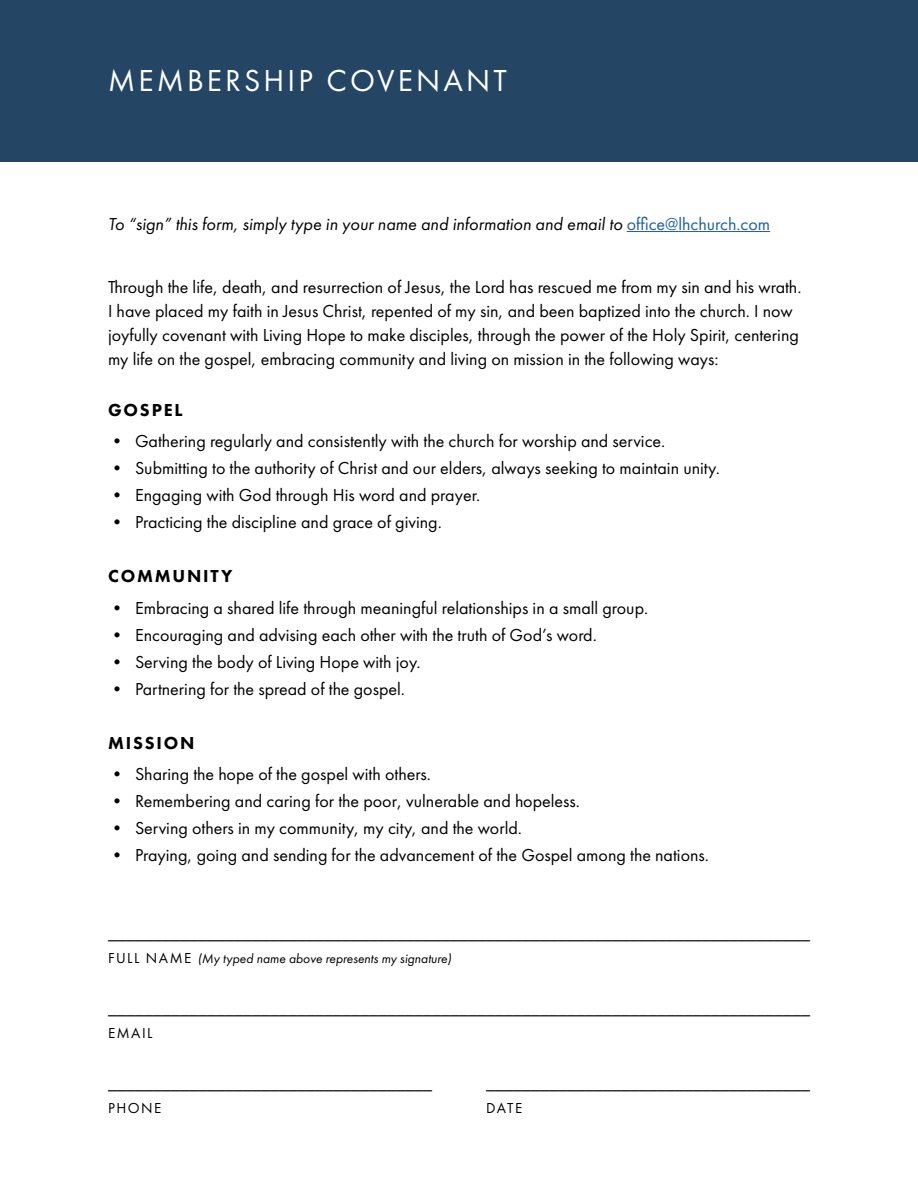
<style>
.page{position:relative;width:918px;height:1188px;background:#fff}
.page>*{position:absolute;margin:0;border:0;box-sizing:border-box;transform-origin:0 0}
.t1{font:31.5px "Futura PT";letter-spacing:.1em;color:#fff}
.t2{font:18px/24px "Futura PT";color:#000}
.t3{font:italic 18px "Futura PT";color:#000}
.t4{font:800 18px "Futura PT";letter-spacing:.1em;color:#000}
.t5{font:15px "Futura PT";letter-spacing:.1em;color:#000}
.t6{font:italic 13.5px "Futura PT";color:#000}
.s1{font-style:normal;color:#215e9e}
.s2{font-style:normal;font-size:15px}
</style>
<div class="page">
<div style="left:0;top:0;width:918px;height:162px;background:#244664"></div>
<hr style="left:627px;top:231px;width:143px;height:1px;background:#215e9e">
<p class="t1" style="left:108px;top:61px;width:400px">MEMBERSHIP COVENANT</p>
<p class="t3" style="left:108px;top:213px;width:664px">To “sign” this form, simply type in your name and information and email to <span class="s1">office@lhchurch.com</span></p>
<p class="t2" style="left:108px;top:275px;width:695px">Through the life, death, and resurrection of Jesus, the Lord has rescued me from my sin and his wrath.<br>I have placed my faith in Jesus Christ, repented of my sin, and been baptized into the church. I now joyfully covenant with Living Hope to make disciples, through the power of the Holy Spirit, centering my life on the gospel, embracing community and living on mission in the following ways:</p>
<p class="t4" style="left:108px;top:398px;width:76px">GOSPEL</p>
<p class="t2" style="left:108px;top:429px;width:559px">• Gathering regularly and consistently with the church for worship and service.</p>
<p class="t2" style="left:108px;top:456px;width:613px">• Submitting to the authority of Christ and our elders, always seeking to maintain unity.</p>
<p class="t2" style="left:108px;top:483px;width:374px">• Engaging with God through His word and prayer.</p>
<p class="t2" style="left:108px;top:510px;width:335px">• Practicing the discipline and grace of giving.</p>
<p class="t4" style="left:108px;top:565px;width:126px">COMMUNITY</p>
<p class="t2" style="left:108px;top:596px;width:542px">• Embracing a shared life through meaningful relationships in a small group.</p>
<p class="t2" style="left:108px;top:623px;width:490px">• Encouraging and advising each other with the truth of God’s word.</p>
<p class="t2" style="left:108px;top:650px;width:314px">• Serving the body of Living Hope with joy.</p>
<p class="t2" style="left:108px;top:677px;width:299px">• Partnering for the spread of the gospel.</p>
<p class="t4" style="left:108px;top:731px;width:88px">MISSION</p>
<p class="t2" style="left:108px;top:762px;width:324px">• Sharing the hope of the gospel with others.</p>
<p class="t2" style="left:108px;top:789px;width:474px">• Remembering and caring for the poor, vulnerable and hopeless.</p>
<p class="t2" style="left:108px;top:816px;width:416px">• Serving others in my community, my city, and the world.</p>
<p class="t2" style="left:108px;top:843px;width:603px">• Praying, going and sending for the advancement of the Gospel among the nations.</p>
<p class="t2" style="left:108px;top:921px;width:703px">______________________________________________________________________________</p>
<p class="t6" style="left:108px;top:951px;width:345px"><span class="s2">FULL NAME</span> (My typed name above represents my signature)</p>
<p class="t2" style="left:108px;top:996px;width:703px">______________________________________________________________________________</p>
<p class="t5" style="left:108px;top:1024px;width:46px">EMAIL</p>
<p class="t2" style="left:108px;top:1071px;width:325px">____________________________________</p>
<p class="t2" style="left:486px;top:1071px;width:325px">____________________________________</p>
<p class="t5" style="left:108px;top:1099px;width:55px">PHONE</p>
<p class="t5" style="left:486px;top:1099px;width:38px">DATE</p>
</div>
